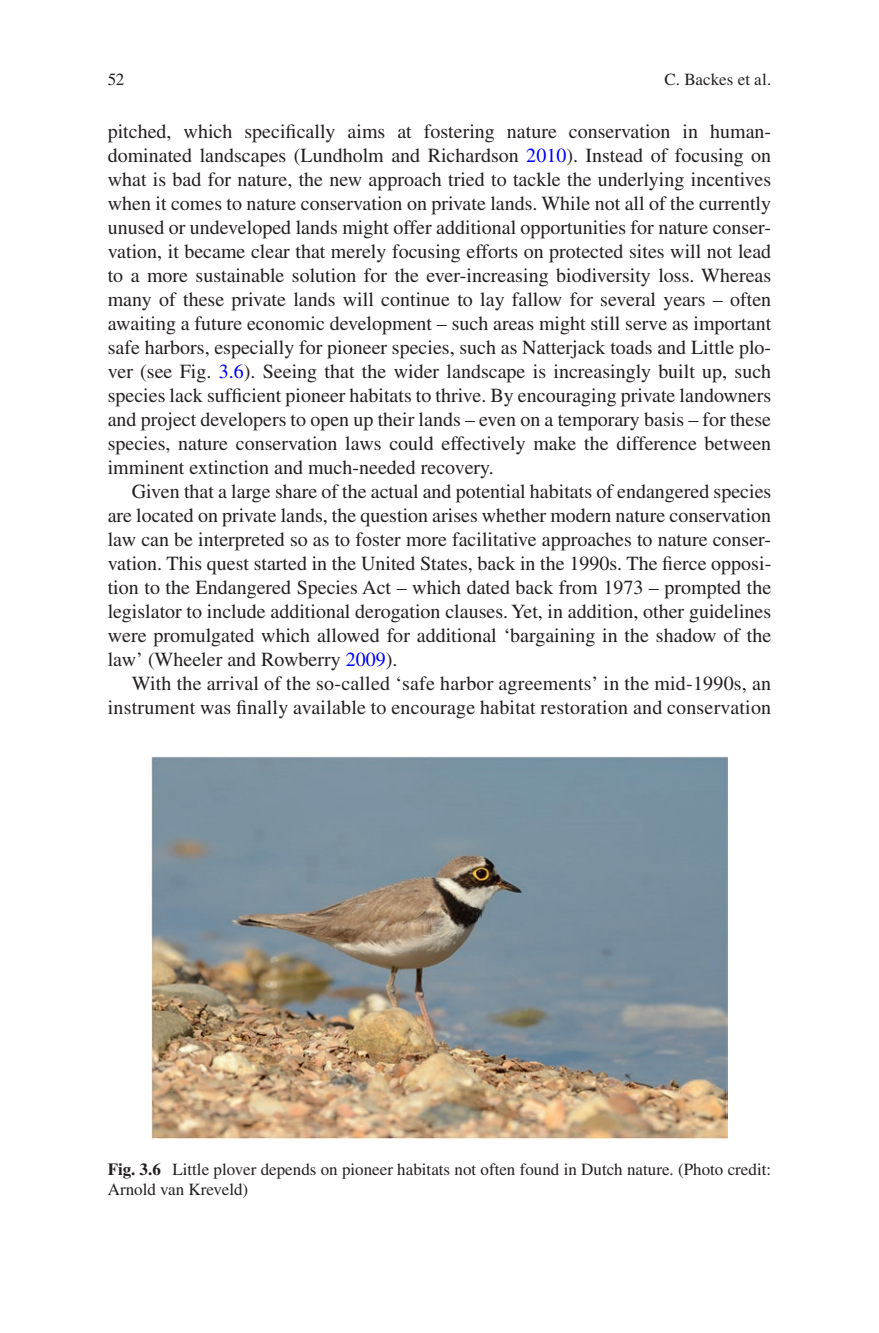
<style>
.page{position:relative;width:879px;height:1333px;background:#fff}
.page>*{position:absolute;margin:0;border:0;box-sizing:border-box;transform-origin:0 0}
.t1{font:20px/24px "Pcstnv Times LT Std";letter-spacing:.01em;color:#231f20;text-align:justify}
.t2{font:17px/20px "Pcstnv Times LT Std";color:#231f20}
.t3{font:17px "Gfvfwy Times LT Std";letter-spacing:.005em;color:#231f20}
.s1{color:#0000fa}
.s2{font-family:"Tvbxch Times LT Std";font-weight:700}
</style>
<div class="page">
<img style="left:151px;top:756px;width:576px;height:382px">
<p class="t2" style="left:108px;top:69px;width:18px">52</p>
<p class="t3" style="left:664px;top:70px;width:108px">C. Backes et al.</p>
<p class="t1" style="left:108px;top:119px;width:665px">pitched, which specifically aims at fostering nature conservation in human&shy;dominated landscapes (Lundholm and Richardson <span class="s1">2010</span>). Instead of focusing on what is bad for nature, the new approach tried to tackle the underlying incentives when it comes to nature conservation on private lands. While not all of the currently unused or undeveloped lands might offer additional opportunities for nature conser&shy;vation, it became clear that merely focusing efforts on protected sites will not lead to a more sustainable solution for the ever-increasing biodiversity loss. Whereas many of these private lands will continue to lay fallow for several years – often awaiting a future economic development – such areas might still serve as important safe harbors, especially for pioneer species, such as Natterjack toads and Little plo&shy;ver (see Fig. <span class="s1">3.6</span>). Seeing that the wider landscape is increasingly built up, such species lack sufficient pioneer habitats to thrive. By encouraging private landowners and project developers to open up their lands – even on a temporary basis – for these species, nature conservation laws could effectively make the difference between imminent extinction and much-needed recovery.</p>
<p class="t1" style="left:108px;top:479px;width:665px;text-indent:24px">Given that a large share of the actual and potential habitats of endangered species are located on private lands, the question arises whether modern nature conservation law can be interpreted so as to foster more facilitative approaches to nature conser&shy;vation. This quest started in the United States, back in the 1990s. The fierce opposi&shy;tion to the Endangered Species Act – which dated back from 1973 – prompted the legislator to include additional derogation clauses. Yet, in addition, other guidelines were promulgated which allowed for additional ‘bargaining in the shadow of the law’ (Wheeler and Rowberry <span class="s1">2009</span>).</p>
<p class="t1" style="left:108px;top:671px;width:665px;text-align:right">With the arrival of the so-called ‘safe harbor agreements’ in the mid-1990s, an instrument was finally available to encourage habitat restoration and conservation</p>
<p class="t2" style="left:108px;top:1158px;width:665px"><span class="s2">Fig. 3.6</span> Little plover depends on pioneer habitats not often found in Dutch nature. (Photo credit:<br>Arnold van Kreveld)</p>
</div>
